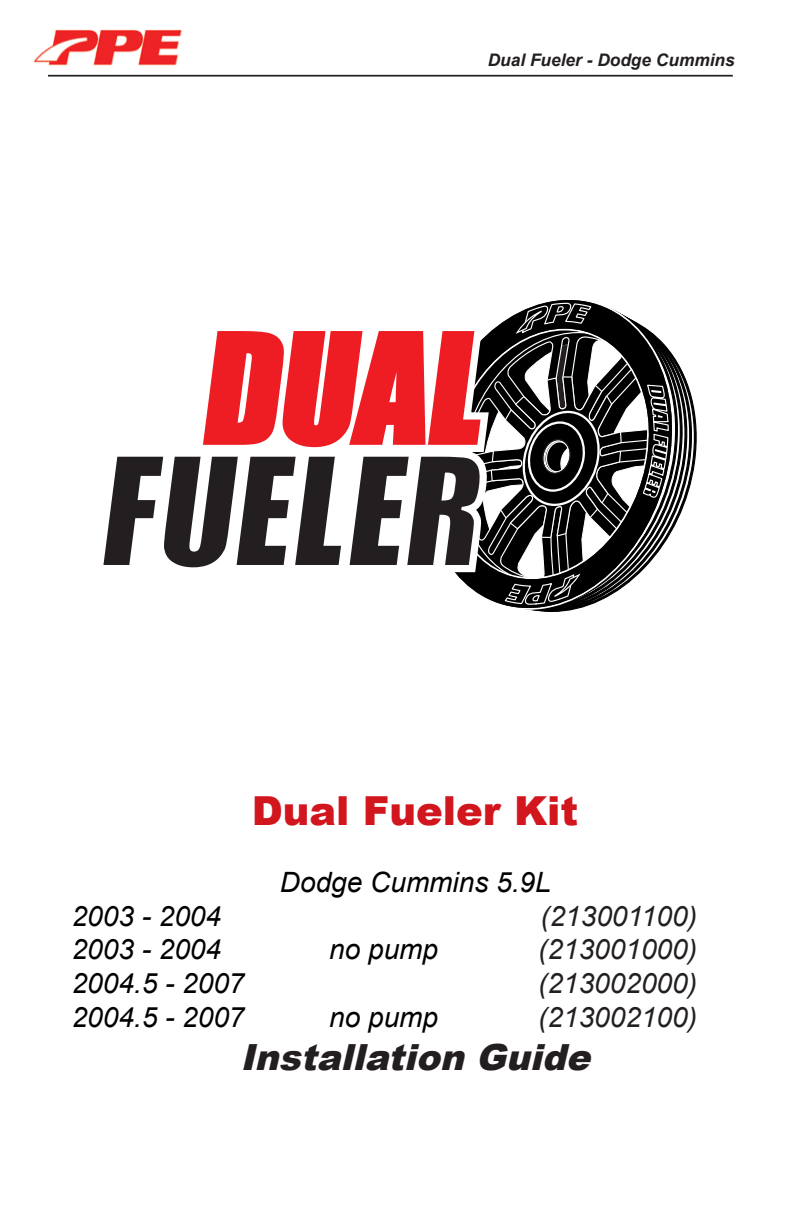
<style>
.page{position:relative;width:792px;height:1224px;background:#fff}
.page>*{position:absolute;margin:0;border:0;box-sizing:border-box;transform-origin:0 0}
.t1{font:900 40px "Arial";color:#d2161e}
.t2{font:italic 900 36px "Arial";color:#231f20}
.t3{font:italic 28px "Arial";color:#000}
.t4{font:italic 28px "Arial";color:#231f20}
.t5{font:italic 700 17.2px "Arial";color:#231f20}
</style>
<div class="page">
<img style="left:33px;top:29px;width:149px;height:37px">
<hr style="left:48px;top:75px;width:685px;height:2px;background:#231f20">
<svg style="left:538px;top:394px;width:158px;height:218px"></svg>
<svg style="left:504px;top:358px;width:177px;height:250px"></svg>
<svg style="left:203px;top:300px;width:472px;height:305px"></svg>
<svg style="left:117px;top:440px;width:372px;height:165px"></svg>
<svg style="left:103px;top:457px;width:377px;height:110px;fill:#231f20"></svg>
<p class="t5" style="left:488px;top:48px;width:249px">Dual Fueler - Dodge Cummins</p>
<p class="t1" style="left:252px;top:782px;width:328px">Dual Fueler Kit</p>
<p class="t3" style="left:280px;top:864px;width:272px">Dodge Cummins 5.9L</p>
<p class="t3" style="left:72px;top:898px;width:151px">2003 - 2004</p>
<p class="t4" style="left:540px;top:898px;width:158px">(213001100)</p>
<p class="t3" style="left:72px;top:932px;width:151px">2003 - 2004</p>
<p class="t3" style="left:329px;top:932px;width:110px">no pump</p>
<p class="t4" style="left:538px;top:932px;width:160px">(213001000)</p>
<p class="t3" style="left:72px;top:965px;width:174px">2004.5 - 2007</p>
<p class="t4" style="left:538px;top:965px;width:160px">(213002000)</p>
<p class="t3" style="left:72px;top:999px;width:174px">2004.5 - 2007</p>
<p class="t3" style="left:329px;top:999px;width:110px">no pump</p>
<p class="t4" style="left:538px;top:999px;width:160px">(213002100)</p>
<p class="t2" style="left:240px;top:1031px;width:362px">Installation Guide</p>
</div>
